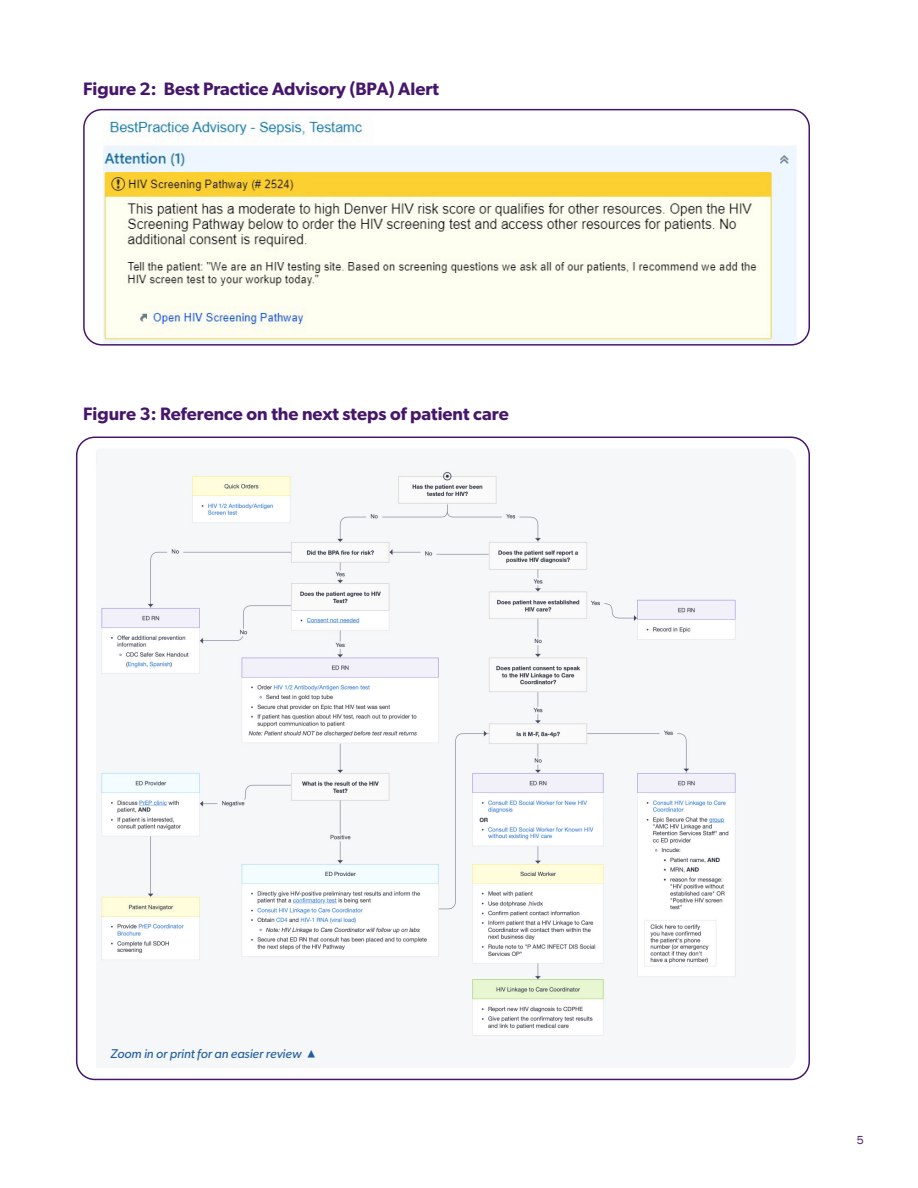
<style>
.page{position:relative;width:918px;height:1188px;background:#fff}
.page>*{position:absolute;margin:0;border:0;box-sizing:border-box;transform-origin:0 0}
.t1{font:600 18px "Gibson";color:#46166b}
.t2{font:italic 12.75px "Gibson";color:#215e9e}
.t3{font:12px "Franklin Gothic";color:#46166b}
</style>
<div class="page">
<img style="left:103px;top:116px;width:694px;height:227px">
<div style="left:83px;top:109px;width:727px;height:237px;border:2px solid #46166b;border-radius:18px"></div>
<img style="left:96px;top:454px;width:641px;height:582px">
<p class="t1" style="left:83px;top:78px;width:357px">Figure 2: Best Practice Advisory (BPA) Alert</p>
<p class="t1" style="left:83px;top:403px;width:427px">Figure 3: Reference on the next steps of patient care</p>
<p class="t2" style="left:111px;top:1046px;width:192px">Zoom in or print for an easier review</p>
<p class="t3" style="left:857px;top:1132px;width:9px">5</p>
</div>
